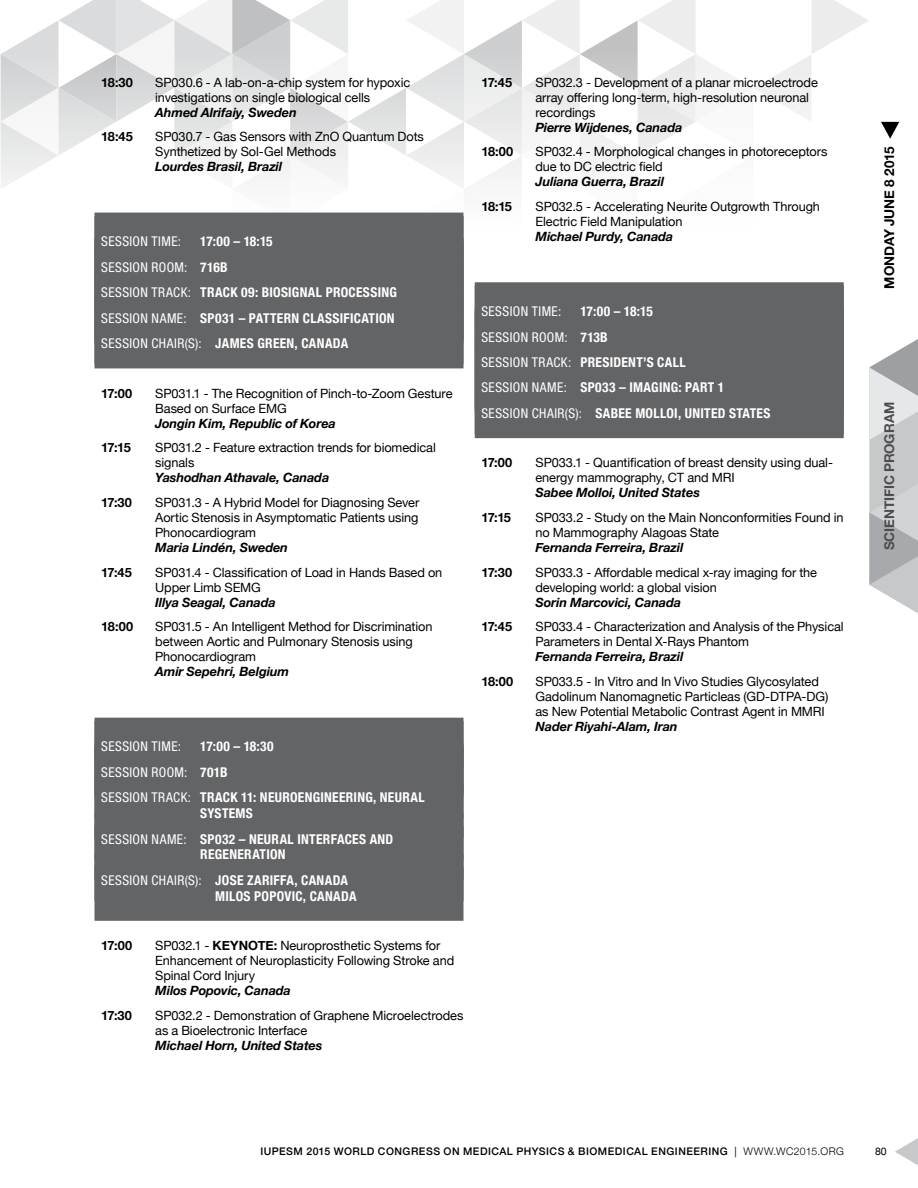
<style>
.page{position:relative;width:918px;height:1188px;background:#fff}
.page>*{position:absolute;margin:0;border:0;box-sizing:border-box;transform-origin:0 0}
.t1{font:700 condensed 13.5px/25.5px "Helvetica Neue";letter-spacing:.02em;color:#fff}
.t2{font:condensed 13.5px "Helvetica Neue";letter-spacing:.03em;color:#fff}
.t3{font:700 13.5px "Helvetica Neue";letter-spacing:-.005em;color:#4d4d4f}
.t4{font:700 13.5px "Helvetica Neue";letter-spacing:-.005em;color:#000}
.t5{font:12.75px/15px "Helvetica Neue";letter-spacing:-.005em;color:#000}
.t6{font:italic 700 12.75px "Helvetica Neue";letter-spacing:-.005em;color:#000}
.t7{font:700 12.75px "Helvetica Neue";letter-spacing:-.035em;color:#000}
.t8{font:500 10.5px "Helvetica Neue";letter-spacing:.045em;color:#000}
.t9{font:10.5px "Helvetica Neue";color:#000}
.s1{font-weight:400}
.s2{font-weight:700}
.s3{font-weight:300}
</style>
<div class="page">
<svg style="left:895px;top:1138px;width:23px;height:27px"></svg>
<svg style="left:30px;top:0;width:839px;height:37px"></svg>
<svg style="left:0;top:37px;width:900px;height:360px"></svg>
<div style="left:94px;top:213px;width:370px;height:54px;background:#636466"></div>
<div style="left:94px;top:264px;width:370px;height:54px;background:#636466"></div>
<div style="left:94px;top:314px;width:370px;height:54px;background:#636466"></div>
<div style="left:94px;top:718px;width:370px;height:54px;background:#636466"></div>
<div style="left:94px;top:772px;width:370px;height:47px;background:#636466"></div>
<div style="left:94px;top:813px;width:370px;height:47px;background:#636466"></div>
<div style="left:94px;top:855px;width:370px;height:46px;background:#636466"></div>
<div style="left:94px;top:867px;width:370px;height:54px;background:#636466"></div>
<div style="left:475px;top:282px;width:369px;height:54px;background:#636466"></div>
<div style="left:475px;top:333px;width:369px;height:54px;background:#636466"></div>
<div style="left:475px;top:384px;width:369px;height:54px;background:#636466"></div>
<svg style="left:869px;top:339px;width:49px;height:274px;background:#c9cacc"></svg>
<svg style="left:881px;top:122px;width:18px;height:17px"></svg>
<p class="t7" style="left:101px;top:72px;width:33px">18:30</p>
<p class="t5" style="left:155px;top:75px;width:257px">SP030.6 - A lab-on-a-chip system for hypoxic investigations on single biological cells</p>
<p class="t6" style="left:155px;top:102px;width:143px">Ahmed Alrifaiy, Sweden</p>
<p class="t7" style="left:101px;top:127px;width:33px">18:45</p>
<p class="t5" style="left:155px;top:130px;width:270px">SP030.7 - Gas Sensors with ZnO Quantum Dots<br>Synthetized by Sol-Gel Methods</p>
<p class="t6" style="left:155px;top:157px;width:128px">Lourdes Brasil, Brazil</p>
<p class="t2" style="left:101px;top:234px;width:81px">SESSION TIME:</p>
<p class="t1" style="left:101px;top:228px;width:297px;text-indent:99px">17:00 – 18:15<br><span class="s1">SESSION ROOM:</span> 716B<br><span class="s1">SESSION TRACK:</span> TRACK 09: BIOSIGNAL PROCESSING<br><span class="s1">SESSION NAME:</span> SP031 – PATTERN CLASSIFICATION<br><span class="s1">SESSION CHAIR(S):</span> JAMES GREEN, CANADA</p>
<p class="t7" style="left:101px;top:383px;width:32px">17:00</p>
<p class="t5" style="left:155px;top:386px;width:299px">SP031.1 - The Recognition of Pinch-to-Zoom Gesture<br>Based on Surface EMG</p>
<p class="t6" style="left:155px;top:413px;width:182px">Jongin Kim, Republic of Korea</p>
<p class="t7" style="left:101px;top:438px;width:31px">17:15</p>
<p class="t5" style="left:155px;top:441px;width:282px">SP031.2 - Feature extraction trends for biomedical signals</p>
<p class="t6" style="left:155px;top:468px;width:176px">Yashodhan Athavale, Canada</p>
<p class="t7" style="left:101px;top:493px;width:32px">17:30</p>
<p class="t5" style="left:155px;top:496px;width:266px;text-align:justify">SP031.3 - A Hybrid Model for Diagnosing Sever Aortic Stenosis in Asymptomatic Patients using Phonocardiogram</p>
<p class="t6" style="left:155px;top:537px;width:134px">Maria Lindén, Sweden</p>
<p class="t7" style="left:101px;top:562px;width:32px">17:45</p>
<p class="t5" style="left:155px;top:565px;width:289px">SP031.4 - Classification of Load in Hands Based on<br>Upper Limb SEMG</p>
<p class="t6" style="left:155px;top:592px;width:122px">Illya Seagal, Canada</p>
<p class="t7" style="left:101px;top:617px;width:33px">18:00</p>
<p class="t5" style="left:155px;top:620px;width:279px">SP031.5 - An Intelligent Method for Discrimination between Aortic and Pulmonary Stenosis using<br>Phonocardiogram</p>
<p class="t6" style="left:155px;top:662px;width:135px">Amir Sepehri, Belgium</p>
<p class="t2" style="left:101px;top:739px;width:81px">SESSION TIME:</p>
<p class="t1" style="left:101px;top:733px;width:325px;text-indent:99px">17:00 – 18:30<br><span class="s1">SESSION ROOM:</span> 701B<br><span class="s1">SESSION TRACK:</span> TRACK 11: NEUROENGINEERING, NEURAL</p>
<p class="t1" style="left:101px;top:800px;width:294px;text-indent:99px">SYSTEMS<br><span class="s1">SESSION NAME:</span> SP032 – NEURAL INTERFACES AND</p>
<p class="t1" style="left:101px;top:841px;width:248px;text-indent:99px">REGENERATION<br><span class="s1">SESSION CHAIR(S):</span> JOSE ZARIFFA, CANADA</p>
<p class="t1" style="left:215px;top:882px;width:143px">MILOS POPOVIC, CANADA</p>
<p class="t7" style="left:101px;top:935px;width:32px">17:00</p>
<p class="t5" style="left:155px;top:939px;width:300px">SP032.1 - <span class="s2">KEYNOTE:</span> Neuroprosthetic Systems for<br>Enhancement of Neuroplasticity Following Stroke and<br>Spinal Cord Injury</p>
<p class="t6" style="left:155px;top:980px;width:137px">Milos Popovic, Canada</p>
<p class="t7" style="left:101px;top:1005px;width:32px">17:30</p>
<p class="t5" style="left:155px;top:1008px;width:310px">SP032.2 - Demonstration of Graphene Microelectrodes as a Bioelectronic Interface</p>
<p class="t6" style="left:155px;top:1035px;width:169px">Michael Horn, United States</p>
<p class="t7" style="left:482px;top:72px;width:32px">17:45</p>
<p class="t5" style="left:535px;top:75px;width:284px">SP032.3 - Development of a planar microelectrode array offering long-term, high-resolution neuronal recordings</p>
<p class="t6" style="left:535px;top:117px;width:148px">Pierre Wijdenes, Canada</p>
<p class="t7" style="left:482px;top:142px;width:33px">18:00</p>
<p class="t5" style="left:535px;top:145px;width:294px">SP032.4 - Morphological changes in photoreceptors due to DC electric field</p>
<p class="t6" style="left:535px;top:172px;width:130px">Juliana Guerra, Brazil</p>
<p class="t7" style="left:482px;top:197px;width:32px">18:15</p>
<p class="t5" style="left:535px;top:200px;width:286px">SP032.5 - Accelerating Neurite Outgrowth Through<br>Electric Field Manipulation</p>
<p class="t6" style="left:535px;top:227px;width:139px">Michael Purdy, Canada</p>
<p class="t2" style="left:482px;top:303px;width:81px">SESSION TIME:</p>
<p class="t1" style="left:482px;top:298px;width:291px;text-indent:99px">17:00 – 18:15<br><span class="s1">SESSION ROOM:</span> 713B<br><span class="s1">SESSION TRACK:</span> PRESIDENT’S CALL<br><span class="s1">SESSION NAME:</span> SP033 – IMAGING: PART 1<br><span class="s1">SESSION CHAIR(S):</span> SABEE MOLLOI, UNITED STATES</p>
<p class="t7" style="left:482px;top:453px;width:32px">17:00</p>
<p class="t5" style="left:535px;top:456px;width:299px">SP033.1 - Quantification of breast density using dual&shy;energy mammography, CT and MRI</p>
<p class="t6" style="left:535px;top:483px;width:166px">Sabee Molloi, United States</p>
<p class="t7" style="left:482px;top:508px;width:31px">17:15</p>
<p class="t5" style="left:535px;top:511px;width:310px">SP033.2 - Study on the Main Nonconformities Found in no Mammography Alagoas State</p>
<p class="t6" style="left:535px;top:538px;width:149px">Fernanda Ferreira, Brazil</p>
<p class="t7" style="left:482px;top:562px;width:32px">17:30</p>
<p class="t5" style="left:535px;top:565px;width:283px">SP033.3 - Affordable medical x-ray imaging for the developing world: a global vision</p>
<p class="t6" style="left:535px;top:592px;width:147px">Sorin Marcovici, Canada</p>
<p class="t7" style="left:482px;top:617px;width:32px">17:45</p>
<p class="t5" style="left:535px;top:620px;width:310px">SP033.4 - Characterization and Analysis of the Physical<br>Parameters in Dental X-Rays Phantom</p>
<p class="t6" style="left:535px;top:647px;width:149px">Fernanda Ferreira, Brazil</p>
<p class="t7" style="left:482px;top:672px;width:33px">18:00</p>
<p class="t5" style="left:535px;top:675px;width:294px">SP033.5 - In Vitro and In Vivo Studies Glycosylated<br>Gadolinum Nanomagnetic Particleas (GD-DTPA-DG) as New Potential Metabolic Contrast Agent in MMRI</p>
<p class="t6" style="left:535px;top:717px;width:144px">Nader Riyahi-Alam, Iran</p>
<p class="t4" style="left:879px;top:289px;width:143px;rotate:-90deg">MONDAY JUNE 8 2015</p>
<p class="t3" style="left:879px;top:550px;width:150px;rotate:-90deg">SCIENTIFIC PROGRAM</p>
<p class="t8" style="left:260px;top:1143px;width:585px">IUPESM 2015 WORLD CONGRESS ON MEDICAL PHYSICS &amp; BIOMEDICAL ENGINEERING <span class="s1">|</span> <span class="s3">WWW.WC2015.ORG</span></p>
<p class="t9" style="left:875px;top:1144px;width:13px">80</p>
</div>
